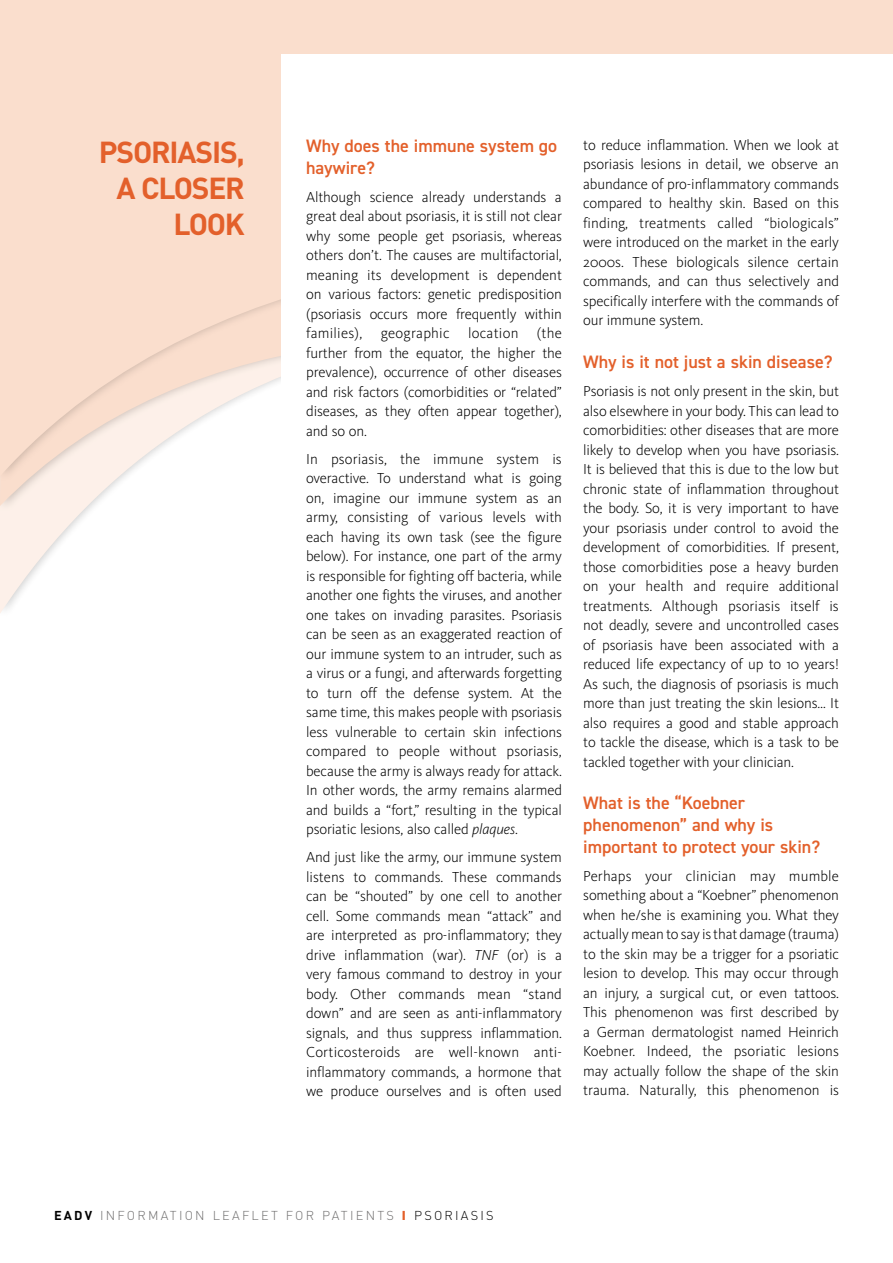
<style>
.page{position:relative;width:893px;height:1263px;background:#fff}
.page>*{position:absolute;margin:0;border:0;box-sizing:border-box;transform-origin:0 0}
.t1{font:700 30px/36px "DIN";letter-spacing:-.04em;color:#e3602b;text-align:right}
.t2{font:600 18px/21.6px "DIN2014";color:#e3602b}
.t3{font:300 15px/19.5px "Kievit Pro";letter-spacing:-.01em;color:#000;text-align:justify}
.t4{font:300 12.75px "DIN";letter-spacing:.175em;color:#706f6f}
.s1{font-style:italic}
.s2{font-weight:700;color:#000}
.s3{font-weight:900;color:#e3602b}
.s4{color:#000}
</style>
<div class="page">
<svg style="left:0;top:0;width:893px;height:613px"></svg>
<div style="left:281px;top:54px;width:612px;height:393px;background:#fff"></div>
<h1 class="t1" style="left:99px;top:133px;width:147px">PSORIASIS,<br>A CLOSER<br>LOOK</h1>
<p class="t2" style="left:306px;top:135px;width:253px">Why does the immune system go haywire?</p>
<p class="t3" style="left:306px;top:187px;width:257px">Although science already understands a great deal about psoriasis, it is still not clear why some people get psoriasis, whereas others don’t. The causes are multifactorial, meaning its development is dependent on various factors: genetic predisposition (psoriasis occurs more frequently within families), geographic location (the further from the equator, the higher the prevalence), occurrence of other diseases and risk factors (comorbidities or “related” diseases, as they often appear together), and so on.</p>
<p class="t3" style="left:306px;top:449px;width:257px">In psoriasis, the immune system is overactive. To understand what is going on, imagine our immune system as an army, consisting of various levels with each having its own task (see the figure below). For instance, one part of the army is responsible for fighting off bacteria, while another one fights the viruses, and another one takes on invading parasites. Psoriasis can be seen as an exaggerated reaction of our immune system to an intruder, such as a virus or a fungi, and afterwards forgetting to turn off the defense system. At the same time, this makes people with psoriasis less vulnerable to certain skin infections compared to people without psoriasis, because the army is always ready for attack.<br>In other words, the army remains alarmed and builds a “fort,” resulting in the typical psoriatic lesions, also called <span class="s1">plaques</span>.</p>
<p class="t3" style="left:306px;top:848px;width:257px">And just like the army, our immune system listens to commands. These commands can be “shouted” by one cell to another cell. Some commands mean “attack” and are interpreted as pro-inflammatory; they drive inflammation (war). <span class="s1">TNF</span> (or) is a very famous command to destroy in your body. Other commands mean “stand down” and are seen as anti-inflammatory signals, and thus suppress inflammation.<br>Corticosteroids are well-known anti&shy;inflammatory commands, a hormone that we produce ourselves and is often used</p>
<p class="t3" style="left:583px;top:135px;width:257px">to reduce inflammation. When we look at psoriasis lesions in detail, we observe an abundance of pro-inflammatory commands compared to healthy skin. Based on this finding, treatments called “biologicals” were introduced on the market in the early 2000s. These biologicals silence certain commands, and can thus selectively and specifically interfere with the commands of our immune system.</p>
<p class="t2" style="left:583px;top:351px;width:251px">Why is it not just a skin disease?</p>
<p class="t3" style="left:583px;top:381px;width:257px">Psoriasis is not only present in the skin, but also elsewhere in your body. This can lead to comorbidities: other diseases that are more likely to develop when you have psoriasis.<br>It is believed that this is due to the low but chronic state of inflammation throughout the body. So, it is very important to have your psoriasis under control to avoid the development of comorbidities. If present, those comorbidities pose a heavy burden on your health and require additional treatments. Although psoriasis itself is not deadly, severe and uncontrolled cases of psoriasis have been associated with a reduced life expectancy of up to 10 years!<br>As such, the diagnosis of psoriasis is much more than just treating the skin lesions… It also requires a good and stable approach to tackle the disease, which is a task to be tackled together with your clinician.</p>
<p class="t2" style="left:583px;top:792px;width:238px">What is the “Koebner phenomenon” and why is important to protect your skin?</p>
<p class="t3" style="left:583px;top:866px;width:257px">Perhaps your clinician may mumble something about a “Koebner” phenomenon when he/she is examining you. What they actually mean to say is that damage (trauma) to the skin may be a trigger for a psoriatic lesion to develop. This may occur through an injury, a surgical cut, or even tattoos.<br>This phenomenon was first described by a German dermatologist named Heinrich Koebner. Indeed, the psoriatic lesions may actually follow the shape of the skin trauma. Naturally, this phenomenon is</p>
<p class="t4" style="left:54px;top:1207px;width:441px"><span class="s2">EADV</span> INFORMATION LEAFLET FOR PATIENTS <span class="s3">I</span> <span class="s4">PSORIASIS</span></p>
</div>
